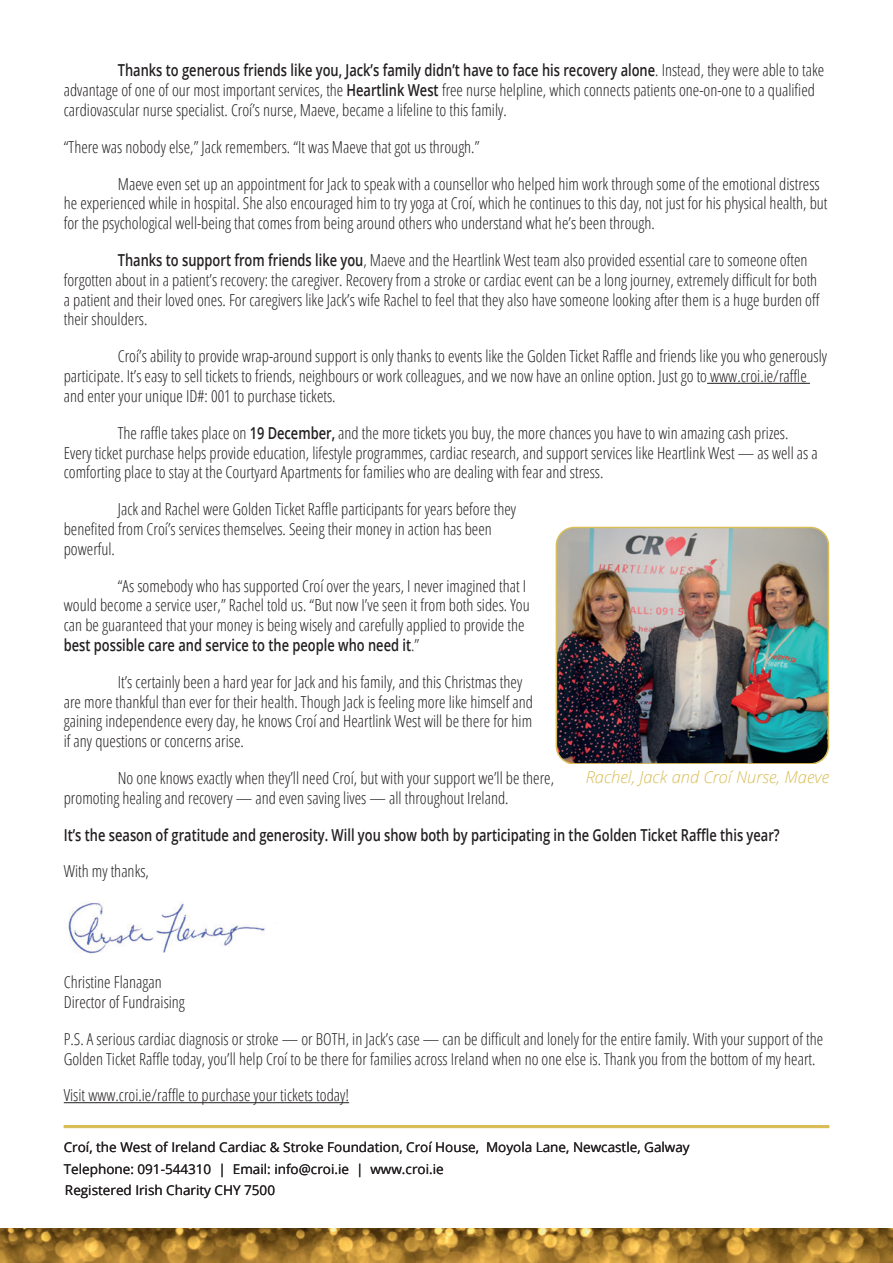
<style>
.page{position:relative;width:893px;height:1263px;background:#fff}
.page>*{position:absolute;margin:0;border:0;box-sizing:border-box;transform-origin:0 0}
.t1{font:300 condensed 16.5px/19.8px "Open Sans";color:#231f20}
.t2{font:600 16.5px "Open Sans";color:#231f20;scale:.78 1}
.t3{font:italic 300 16.5px "Open Sans";color:#d9bd56}
.t4{font:13.5px/21.6px "Open Sans";color:#231f20}
.s1{font-weight:600;font-stretch:normal}
</style>
<div class="page">
<img style="left:556px;top:527px;width:272px;height:235px">
<div style="left:556px;top:527px;width:273px;height:238px;border:2px solid #d9bd56;border-radius:18px"></div>
<img style="left:0;top:1228px;width:893px;height:35px">
<hr style="left:64px;top:1125px;width:765px;height:3px;background:#d9bd56">
<img style="left:68px;top:902px;width:197px;height:53px">
<hr style="left:707px;top:383px;width:103px;height:1px;background:#231f20">
<hr style="left:64px;top:1102px;width:285px;height:1px;background:#231f20">
<p class="t1" style="left:64px;top:60px;width:762px;text-indent:54px"><span class="s1">Thanks to generous friends like you, Jack’s family didn’t have to face his recovery alone</span>. Instead, they were able to take advantage of one of our most important services, the <span class="s1">Heartlink West</span> free nurse helpline, which connects patients one-on-one to a qualified cardiovascular nurse specialist. Croí’s nurse, Maeve, became a lifeline to this family.</p>
<p class="t1" style="left:64px;top:136px;width:417px">“There was nobody else,” Jack remembers. “It was Maeve that got us through.”</p>
<p class="t1" style="left:64px;top:173px;width:765px;text-indent:54px">Maeve even set up an appointment for Jack to speak with a counsellor who helped him work through some of the emotional distress he experienced while in hospital. She also encouraged him to try yoga at Croí, which he continues to this day, not just for his physical health, but for the psychological well-being that comes from being around others who understand what he’s been through.</p>
<p class="t1" style="left:64px;top:250px;width:758px;text-indent:54px"><span class="s1">Thanks to support from friends like you</span>, Maeve and the Heartlink West team also provided essential care to someone often forgotten about in a patient’s recovery: the caregiver. Recovery from a stroke or cardiac event can be a long journey, extremely difficult for both a patient and their loved ones. For caregivers like Jack’s wife Rachel to feel that they also have someone looking after them is a huge burden off their shoulders.</p>
<p class="t1" style="left:64px;top:346px;width:765px;text-indent:54px">Croí’s ability to provide wrap-around support is only thanks to events like the Golden Ticket Raffle and friends like you who generously participate. It’s easy to sell tickets to friends, neighbours or work colleagues, and we now have an online option. Just go to www.croi.ie/raffle and enter your unique ID#: 001 to purchase tickets.</p>
<p class="t1" style="left:64px;top:422px;width:756px;text-indent:54px">The raffle takes place on <span class="s1">19 December,</span> and the more tickets you buy, the more chances you have to win amazing cash prizes.<br>Every ticket purchase helps provide education, lifestyle programmes, cardiac research, and support services like Heartlink West — as well as a comforting place to stay at the Courtyard Apartments for families who are dealing with fear and stress.</p>
<p class="t1" style="left:64px;top:499px;width:454px;text-indent:54px">Jack and Rachel were Golden Ticket Raffle participants for years before they benefited from Croí’s services themselves. Seeing their money in action has been powerful.</p>
<p class="t1" style="left:64px;top:575px;width:467px;text-indent:54px">“As somebody who has supported Croí over the years, I never imagined that I would become a service user,” Rachel told us. “But now I’ve seen it from both sides. You can be guaranteed that your money is being wisely and carefully applied to provide the <span class="s1">best possible care and service to the people who need it</span>.”</p>
<p class="t1" style="left:64px;top:671px;width:471px;text-indent:54px">It’s certainly been a hard year for Jack and his family, and this Christmas they are more thankful than ever for their health. Though Jack is feeling more like himself and gaining independence every day, he knows Croí and Heartlink West will be there for him if any questions or concerns arise.</p>
<p class="t1" style="left:64px;top:767px;width:492px;text-indent:54px">No one knows exactly when they’ll need Croí, but with your support we’ll be there, promoting healing and recovery — and even saving lives — all throughout Ireland.</p>
<p class="t2" style="left:64px;top:823px;width:919px">It’s the season of gratitude and generosity. Will you show both by participating in the Golden Ticket Raffle this year?</p>
<p class="t1" style="left:64px;top:861px;width:87px">With my thanks,</p>
<p class="t3" style="left:586px;top:766px;width:245px">Rachel, Jack and Croí Nurse, Maeve</p>
<p class="t3" style="left:704px;top:766px;width:127px">Pat and Carol Fox</p>
<p class="t1" style="left:64px;top:972px;width:123px">Christine Flanagan<br>Director of Fundraising</p>
<p class="t1" style="left:64px;top:1028px;width:761px">P.S. A serious cardiac diagnosis or stroke — or BOTH, in Jack’s case — can be difficult and lonely for the entire family. With your support of the<br>Golden Ticket Raffle today, you’ll help Croí to be there for families across Ireland when no one else is. Thank you from the bottom of my heart.</p>
<p class="t1" style="left:64px;top:1085px;width:287px">Visit www.croi.ie/raffle to purchase your tickets today!</p>
<p class="t4" style="left:64px;top:1136px;width:627px">Croí, the West of Ireland Cardiac &amp; Stroke Foundation, Croí House, Moyola Lane, Newcastle, Galway<br>Telephone: 091-544310 | Email: info@croi.ie | www.croi.ie<br>Registered Irish Charity CHY 7500</p>
</div>
